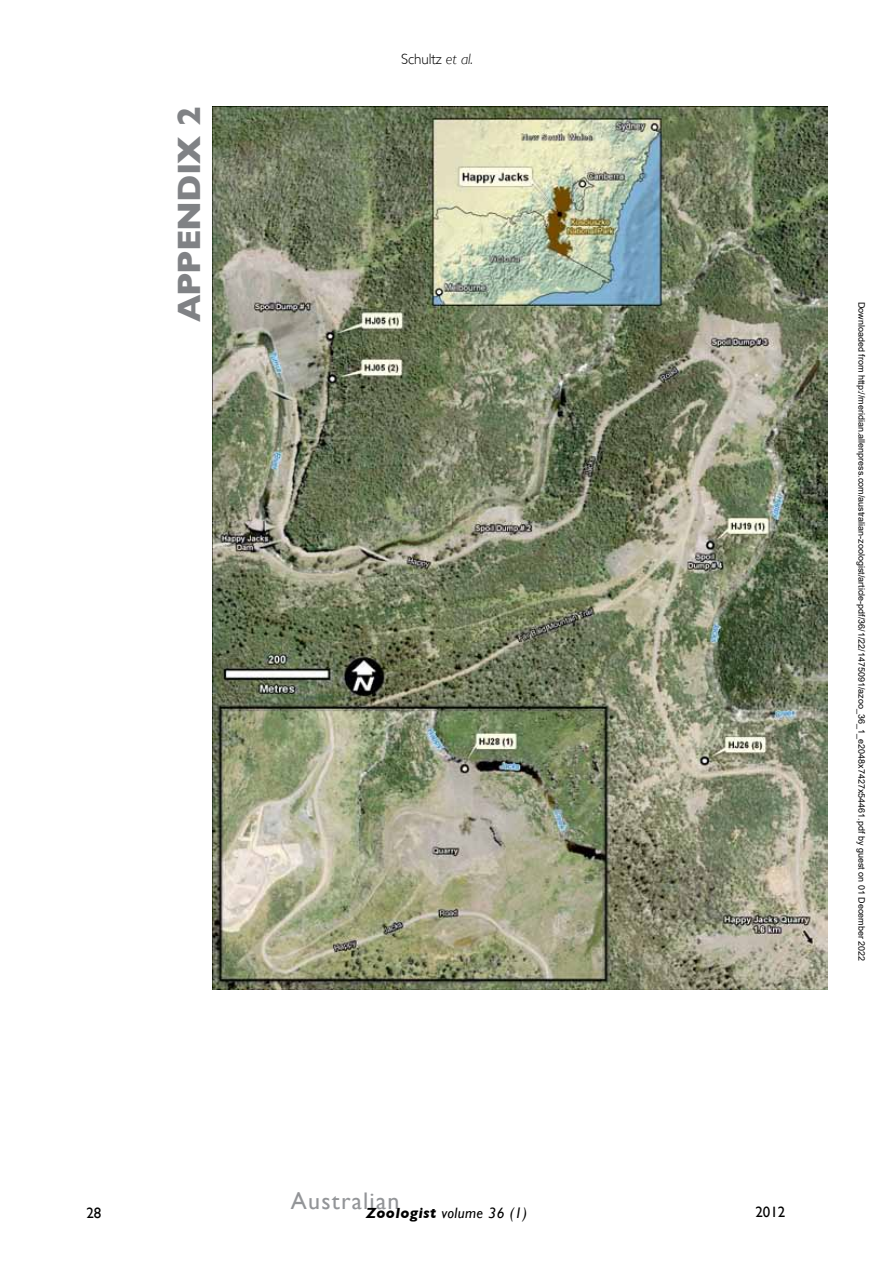
<style>
.page{position:relative;width:893px;height:1263px;background:#fff}
.page>*{position:absolute;margin:0;border:0;box-sizing:border-box;transform-origin:0 0}
.t1{font:700 33px "Gill Sans";letter-spacing:-.025em;color:#808285}
.t2{font:24px "Gill Sans";letter-spacing:.05em;color:#939598}
.t3{font:italic 15px "Gill Sans";letter-spacing:.025em;color:#000}
.t4{font:300 15px "Gill Sans";letter-spacing:-.01em;color:#000}
.t5{font:15px "Gill Sans";letter-spacing:-.01em;color:#000}
.t6{font:9px "Arial";color:#000}
.s1{font-style:italic}
.s2{font-weight:700}
</style>
<div class="page">
<img style="left:213px;top:106px;width:615px;height:883px">
<h1 class="t1" style="left:170px;top:322px;width:217px;rotate:-90deg">APPENDIX 2</h1>
<h3 class="t4" style="left:401px;top:51px;width:73px">Schultz <span class="s1">et al.</span></h3>
<p class="t6" style="left:865px;top:302px;width:661px;rotate:90deg">Downloaded from http://meridian.allenpress.com/australian-zoologist/article-pdf/36/1/22/1475091/azoo_36_1_e2048x7427x54461.pdf by guest on 01 December 2022</p>
<h2 class="t2" style="left:291px;top:1186px;width:110px">Australian</h2>
<h3 class="t5" style="left:87px;top:1204px;width:16px">28</h3>
<h3 class="t3" style="left:366px;top:1204px;width:162px"><span class="s2">Zoologist</span> volume 36 (1)</h3>
<h3 class="t5" style="left:756px;top:1203px;width:31px">2012</h3>
</div>
